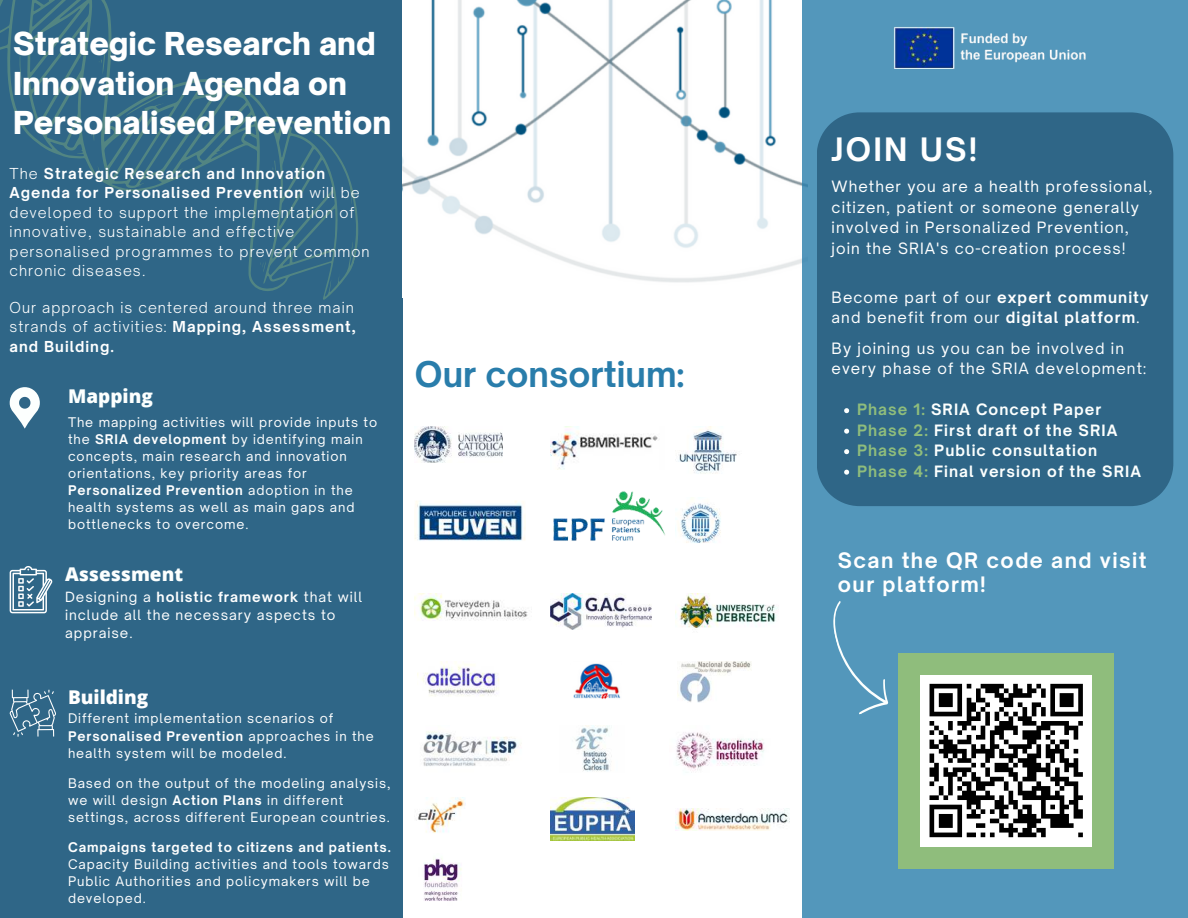
<style>
.page{position:relative;width:1188px;height:918px;background:#fff}
.page>*{position:absolute;margin:0;border:0;box-sizing:border-box;transform-origin:0 0}
.t1{font:700 33.9px "Open Sauce One";color:#297dab}
.t2{font:700 30.9px "Open Sauce One";letter-spacing:.07em;color:#fff}
.t3{font:900 30.3px/39.3px "Open Sauce One";color:#fff}
.t4{font:700 20.4px/23.7px "Open Sauce One";letter-spacing:.07em;color:#fff}
.t5{font:800 18.9px "Open Sans";color:#fcfffe}
.t6{font:800 18.9px "Open Sans";color:#fff}
.t7{font:15px/20.5px "Open Sauce One";letter-spacing:.07em;color:#fff}
.t8{font:700 15px/20.5px "Open Sauce One";letter-spacing:.07em;color:#fcfffe}
.t9{font:300 14.55px/19.5px "Open Sauce One";letter-spacing:.07em;color:#fff}
.t10{font:13.5px/18px "Open Sauce One";letter-spacing:.07em;color:#fff}
.t11{font:12.75px/17.1px "Open Sauce One";letter-spacing:.07em;color:#fff}
.t12{font:700 12.75px "Open Sauce One";letter-spacing:.07em;color:#fff}
.s1{font-weight:700}
.s2{color:#8fbd7c}
</style>
<div class="page">
<div style="left:0;top:0;width:402px;height:918px;background:#2f6687"></div>
<img style="left:403px;top:0;width:399px;height:283px">
<div style="left:802px;top:0;width:386px;height:918px;background:#5397bb"></div>
<svg style="left:0;top:0;width:358px;height:300px"></svg>
<svg style="left:272px;top:161px;width:4px;height:16px"></svg>
<svg style="left:260px;top:261px;width:6px;height:12px"></svg>
<svg style="left:99px;top:52px;width:6px;height:23px"></svg>
<svg style="left:88px;top:130px;width:6px;height:11px"></svg>
<svg style="left:15px;top:53px;width:8px;height:38px"></svg>
<svg style="left:126px;top:91px;width:48px;height:25px"></svg>
<img style="left:415px;top:427px;width:88px;height:36px">
<img style="left:550px;top:427px;width:108px;height:43px">
<img style="left:678px;top:427px;width:59px;height:47px">
<img style="left:415px;top:501px;width:110px;height:40px">
<img style="left:553px;top:491px;width:112px;height:50px">
<img style="left:415px;top:593px;width:113px;height:28px">
<img style="left:550px;top:593px;width:101px;height:36px">
<img style="left:676px;top:593px;width:101px;height:35px">
<img style="left:417px;top:661px;width:82px;height:35px">
<img style="left:678px;top:661px;width:73px;height:42px">
<img style="left:423px;top:731px;width:94px;height:36px">
<img style="left:676px;top:732px;width:88px;height:39px">
<img style="left:550px;top:797px;width:85px;height:43px">
<img style="left:424px;top:858px;width:38px;height:43px">
<img style="left:676px;top:809px;width:113px;height:21px">
<img style="left:678px;top:503px;width:43px;height:40px">
<img style="left:573px;top:663px;width:48px;height:36px">
<img style="left:416px;top:797px;width:50px;height:36px">
<img style="left:575px;top:725px;width:37px;height:47px">
<div style="left:817px;top:112px;width:356px;height:394px;background:#2f6687"></div>
<svg style="left:10px;top:690px;width:46px;height:47px"></svg>
<div style="left:899px;top:653px;width:215px;height:215px;background:#8fbd7c"></div>
<img style="left:894px;top:27px;width:192px;height:41px">
<svg style="left:833px;top:601px;width:55px;height:114px"></svg>
<svg style="left:10px;top:566px;width:42px;height:47px"></svg>
<svg style="left:10px;top:387px;width:30px;height:42px"></svg>
<svg style="left:844px;top:408px;width:5px;height:5px"></svg>
<svg style="left:844px;top:429px;width:5px;height:5px"></svg>
<svg style="left:844px;top:449px;width:5px;height:5px"></svg>
<svg style="left:844px;top:470px;width:5px;height:5px"></svg>
<div style="left:920px;top:675px;width:172px;height:172px;background:#fff"></div>
<svg style="left:929px;top:683px;width:154px;height:155px"></svg>
<h3 class="t3" style="left:13px;top:24px;width:380px">Strategic Research and<br>Innovation Agenda on<br>Personalised Prevention</h3>
<p class="t9" style="left:10px;top:163px;width:361px">The <span class="s1">Strategic Research and Innovation Agenda for Personalised Prevention</span> will be developed to support the implementation of innovative, sustainable and effective personalised programmes to prevent common chronic diseases.</p>
<p class="t9" style="left:10px;top:297px;width:348px">Our approach is centered around three main strands of activities: <span class="s1">Mapping, Assessment, and Building.</span></p>
<h3 class="t5" style="left:68px;top:382px;width:86px">Mapping</h3>
<p class="t11" style="left:68px;top:414px;width:311px">The mapping activities will provide inputs to the <span class="s1">SRIA development</span> by identifying main concepts, main research and innovation orientations, key priority areas for <span class="s1">Personalized Prevention</span> adoption in the health systems as well as main gaps and bottlenecks to overcome.</p>
<h3 class="t5" style="left:65px;top:559px;width:119px">Assessment</h3>
<p class="t10" style="left:65px;top:587px;width:298px">Designing a <span class="s1">holistic framework</span> that will include all the necessary aspects to appraise.</p>
<h3 class="t6" style="left:68px;top:683px;width:82px">Building</h3>
<p class="t11" style="left:68px;top:710px;width:307px">Different implementation scenarios of<br><span class="s1">Personalised Prevention</span> approaches in the health system will be modeled.</p>
<p class="t11" style="left:68px;top:774px;width:324px">Based on the output of the modeling analysis, we will design <span class="s1">Action Plans</span> in different settings, across different European countries.</p>
<p class="t12" style="left:68px;top:839px;width:324px">Campaigns targeted to citizens and patients.</p>
<p class="t11" style="left:68px;top:855px;width:322px">Capacity Building activities and tools towards<br>Public Authorities and policymakers will be developed.</p>
<h1 class="t1" style="left:415px;top:352px;width:271px">Our consortium:</h1>
<h2 class="t2" style="left:832px;top:129px;width:147px">JOIN US!</h2>
<p class="t7" style="left:832px;top:176px;width:322px">Whether you are a health professional, citizen, patient or someone generally involved in Personalized Prevention, join the SRIA's co-creation process!</p>
<p class="t7" style="left:832px;top:286px;width:318px">Become part of our <span class="s1">expert community </span>and benefit from our <span class="s1">digital platform</span>.</p>
<p class="t7" style="left:832px;top:337px;width:316px">By joining us you can be involved in every phase of the SRIA development:</p>
<p class="t8" style="left:857px;top:399px;width:285px"><span class="s2">Phase 1:</span> SRIA Concept Paper<br><span class="s2">Phase 2:</span> First draft of the SRIA<br><span class="s2">Phase 3:</span> Public consultation<br><span class="s2">Phase 4:</span> Final version of the SRIA</p>
<h3 class="t4" style="left:838px;top:548px;width:310px">Scan the QR code and visit our platform!</h3>
</div>
